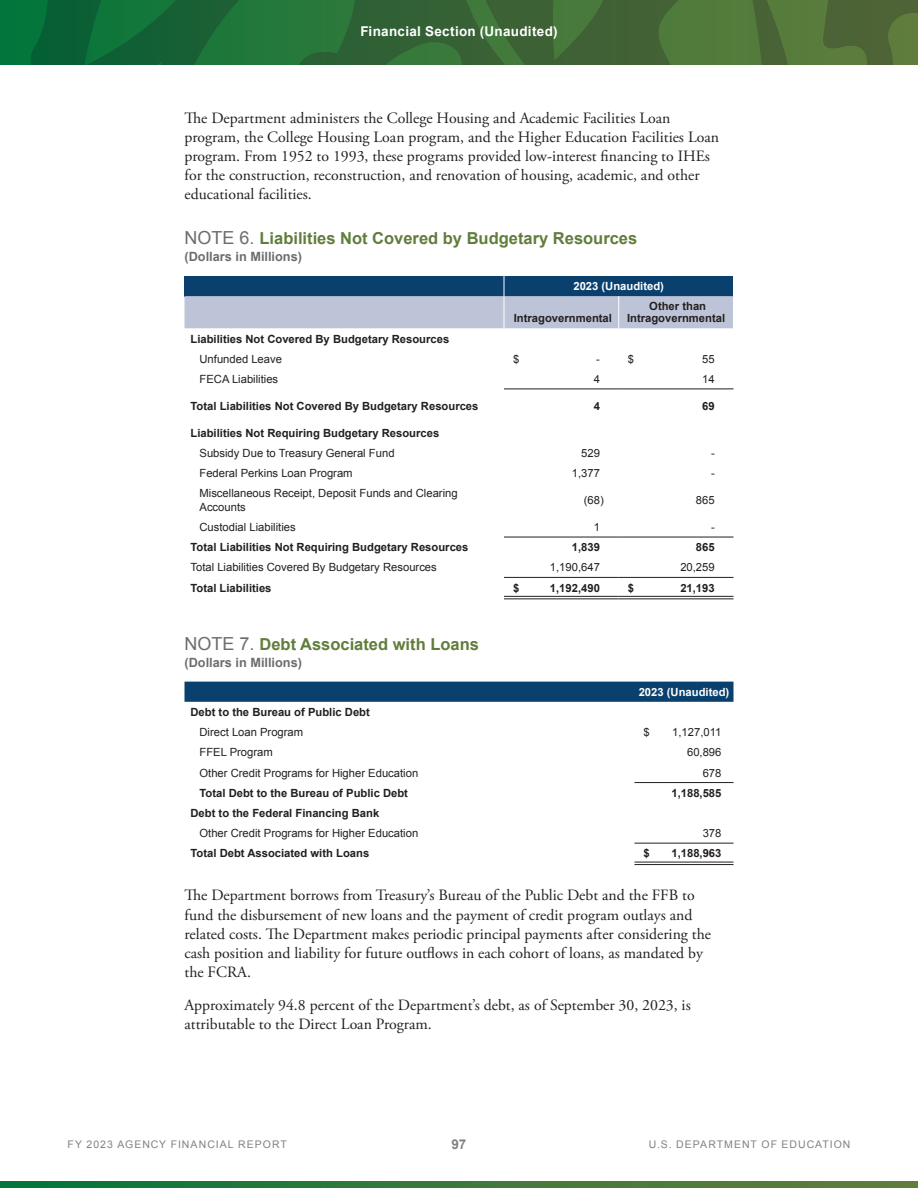
<style>
.page{position:relative;width:918px;height:1188px;background:#fff}
.page>*{position:absolute;margin:0;border:0;box-sizing:border-box;transform-origin:0 0}
.t1{font:700 16.5px "Arial";color:#617d3c}
.t2{font:15.75px/19px "Adobe Garamond Pro";color:#231f20}
.t3{font:700 13.5px "Arial";letter-spacing:.02em;color:#fff}
.t4{font:700 13.5px "Arial";color:#808285}
.t5{font:700 12.75px "Arial";color:#6c6d70}
.t6{font:700 11.25px/12px "Arial";color:#231f20;text-align:center}
.t7{font:11.25px/13.5px "Arial";color:#231f20}
.t8{font:700 11.25px "Arial";color:#fff}
.t9{font:10.5px "Arial";letter-spacing:.095em;color:#808285}
.s1{font-weight:400;font-size:18px;color:#6c6d70}
</style>
<div class="page">
<svg style="left:0;top:1181px;width:918px;height:7px;background:#36793b"></svg>
<svg style="left:0;top:0;width:918px;height:65px;background:#336c38"></svg>
<hr style="left:504px;top:537px;width:115px;height:1px;background:#231f20">
<hr style="left:619px;top:537px;width:115px;height:1px;background:#231f20">
<hr style="left:504px;top:577px;width:115px;height:1px;background:#231f20">
<hr style="left:619px;top:577px;width:115px;height:1px;background:#231f20">
<hr style="left:504px;top:596px;width:115px;height:1px;background:#231f20">
<hr style="left:504px;top:599px;width:115px;height:1px;background:#231f20">
<hr style="left:619px;top:596px;width:115px;height:1px;background:#231f20">
<hr style="left:619px;top:599px;width:115px;height:1px;background:#231f20">
<hr style="left:504px;top:389px;width:115px;height:1px;background:#231f20">
<hr style="left:619px;top:389px;width:115px;height:1px;background:#231f20">
<svg style="left:184px;top:276px;width:549px;height:52px;background:#7790ae"></svg>
<hr style="left:504px;top:296px;width:1px;height:32px;background:#fff">
<hr style="left:618px;top:296px;width:1px;height:32px;background:#fff">
<div style="left:184px;top:682px;width:550px;height:20px;background:#09406e"></div>
<hr style="left:634px;top:843px;width:100px;height:1px;background:#231f20">
<hr style="left:634px;top:862px;width:100px;height:1px;background:#231f20">
<hr style="left:634px;top:864px;width:100px;height:1px;background:#231f20">
<hr style="left:634px;top:782px;width:100px;height:1px;background:#231f20">
<p class="t3" style="left:360px;top:23px;width:199px">Financial Section (Unaudited)</p>
<p class="t2" style="left:184px;top:109px;width:536px">The Department administers the College Housing and Academic Facilities Loan program, the College Housing Loan program, and the Higher Education Facilities Loan program. From 1952 to 1993, these programs provided low-interest financing to IHEs for the construction, reconstruction, and renovation of housing, academic, and other educational facilities.</p>
<h3 class="t1" style="left:184px;top:228px;width:454px"><span class="s1">NOTE 6.</span> Liabilities Not Covered by Budgetary Resources</h3>
<h3 class="t5" style="left:184px;top:248px;width:119px">(Dollars in Millions)</h3>
<p class="t8" style="left:573px;top:279px;width:92px">2023 (Unaudited)</p>
<p class="t6" style="left:514px;top:313px;width:100px">Intragovernmental</p>
<p class="t6" style="left:627px;top:301px;width:100px">Other than<br>Intragovernmental</p>
<p class="t6" style="left:191px;top:333px;width:260px">Liabilities Not Covered By Budgetary Resources</p>
<p class="t7" style="left:200px;top:352px;width:84px">Unfunded Leave</p>
<p class="t7" style="left:513px;top:352px;width:8px">$</p>
<p class="t7" style="left:596px;top:352px;width:5px">-</p>
<p class="t7" style="left:628px;top:352px;width:8px">$</p>
<p class="t7" style="left:702px;top:352px;width:14px">55</p>
<p class="t7" style="left:200px;top:372px;width:80px">FECA Liabilities</p>
<p class="t7" style="left:594px;top:372px;width:8px">4</p>
<p class="t7" style="left:702px;top:372px;width:14px">14</p>
<p class="t6" style="left:191px;top:400px;width:289px">Total Liabilities Not Covered By Budgetary Resources</p>
<p class="t6" style="left:594px;top:400px;width:8px">4</p>
<p class="t6" style="left:702px;top:400px;width:14px">69</p>
<p class="t6" style="left:191px;top:427px;width:250px">Liabilities Not Requiring Budgetary Resources</p>
<p class="t7" style="left:200px;top:446px;width:197px">Subsidy Due to Treasury General Fund</p>
<p class="t7" style="left:581px;top:446px;width:20px">529</p>
<p class="t7" style="left:711px;top:446px;width:5px">-</p>
<p class="t7" style="left:200px;top:467px;width:155px">Federal Perkins Loan Program</p>
<p class="t7" style="left:572px;top:467px;width:30px">1,377</p>
<p class="t7" style="left:711px;top:467px;width:5px">-</p>
<p class="t7" style="left:200px;top:487px;width:260px">Miscellaneous Receipt, Deposit Funds and Clearing<br>Accounts</p>
<p class="t7" style="left:584px;top:494px;width:22px">(68)</p>
<p class="t7" style="left:696px;top:494px;width:20px">865</p>
<p class="t7" style="left:200px;top:520px;width:98px">Custodial Liabilities</p>
<p class="t7" style="left:594px;top:520px;width:8px">1</p>
<p class="t7" style="left:711px;top:520px;width:5px">-</p>
<p class="t6" style="left:191px;top:542px;width:279px">Total Liabilities Not Requiring Budgetary Resources</p>
<p class="t6" style="left:572px;top:542px;width:30px">1,839</p>
<p class="t6" style="left:696px;top:542px;width:20px">865</p>
<p class="t7" style="left:191px;top:561px;width:248px">Total Liabilities Covered By Budgetary Resources</p>
<p class="t7" style="left:550px;top:561px;width:52px">1,190,647</p>
<p class="t7" style="left:680px;top:561px;width:36px">20,259</p>
<p class="t6" style="left:190px;top:582px;width:83px">Total Liabilities</p>
<p class="t6" style="left:513px;top:582px;width:8px">$</p>
<p class="t6" style="left:550px;top:582px;width:52px">1,192,490</p>
<p class="t6" style="left:628px;top:582px;width:8px">$</p>
<p class="t6" style="left:680px;top:582px;width:36px">21,193</p>
<h3 class="t1" style="left:184px;top:633px;width:296px"><span class="s1">NOTE 7.</span> Debt Associated with Loans</h3>
<h3 class="t5" style="left:184px;top:654px;width:119px">(Dollars in Millions)</h3>
<p class="t8" style="left:639px;top:684px;width:92px">2023 (Unaudited)</p>
<p class="t6" style="left:191px;top:706px;width:181px">Debt to the Bureau of Public Debt</p>
<p class="t7" style="left:200px;top:726px;width:105px">Direct Loan Program</p>
<p class="t7" style="left:644px;top:726px;width:8px">$</p>
<p class="t7" style="left:672px;top:726px;width:51px">1,127,011</p>
<p class="t7" style="left:200px;top:746px;width:75px">FFEL Program</p>
<p class="t7" style="left:687px;top:746px;width:36px">60,896</p>
<p class="t7" style="left:200px;top:766px;width:220px">Other Credit Programs for Higher Education</p>
<p class="t7" style="left:703px;top:766px;width:20px">678</p>
<p class="t6" style="left:200px;top:787px;width:210px">Total Debt to the Bureau of Public Debt</p>
<p class="t6" style="left:671px;top:787px;width:52px">1,188,585</p>
<p class="t6" style="left:191px;top:807px;width:190px">Debt to the Federal Financing Bank</p>
<p class="t7" style="left:200px;top:827px;width:220px">Other Credit Programs for Higher Education</p>
<p class="t7" style="left:703px;top:827px;width:20px">378</p>
<p class="t6" style="left:191px;top:848px;width:180px">Total Debt Associated with Loans</p>
<p class="t6" style="left:644px;top:848px;width:8px">$</p>
<p class="t6" style="left:671px;top:848px;width:52px">1,188,963</p>
<p class="t2" style="left:184px;top:886px;width:528px">The Department borrows from Treasury’s Bureau of the Public Debt and the FFB to fund the disbursement of new loans and the payment of credit program outlays and related costs. The Department makes periodic principal payments after considering the cash position and liability for future outflows in each cohort of loans, as mandated by the FCRA.</p>
<p class="t2" style="left:184px;top:996px;width:508px">Approximately 94.8 percent of the Department’s debt, as of September 30, 2023, is attributable to the Direct Loan Program.</p>
<p class="t9" style="left:68px;top:1137px;width:221px">FY 2023 AGENCY FINANCIAL REPORT</p>
<p class="t4" style="left:452px;top:1135px;width:16px">97</p>
<p class="t9" style="left:649px;top:1137px;width:203px">U.S. DEPARTMENT OF EDUCATION</p>
</div>
